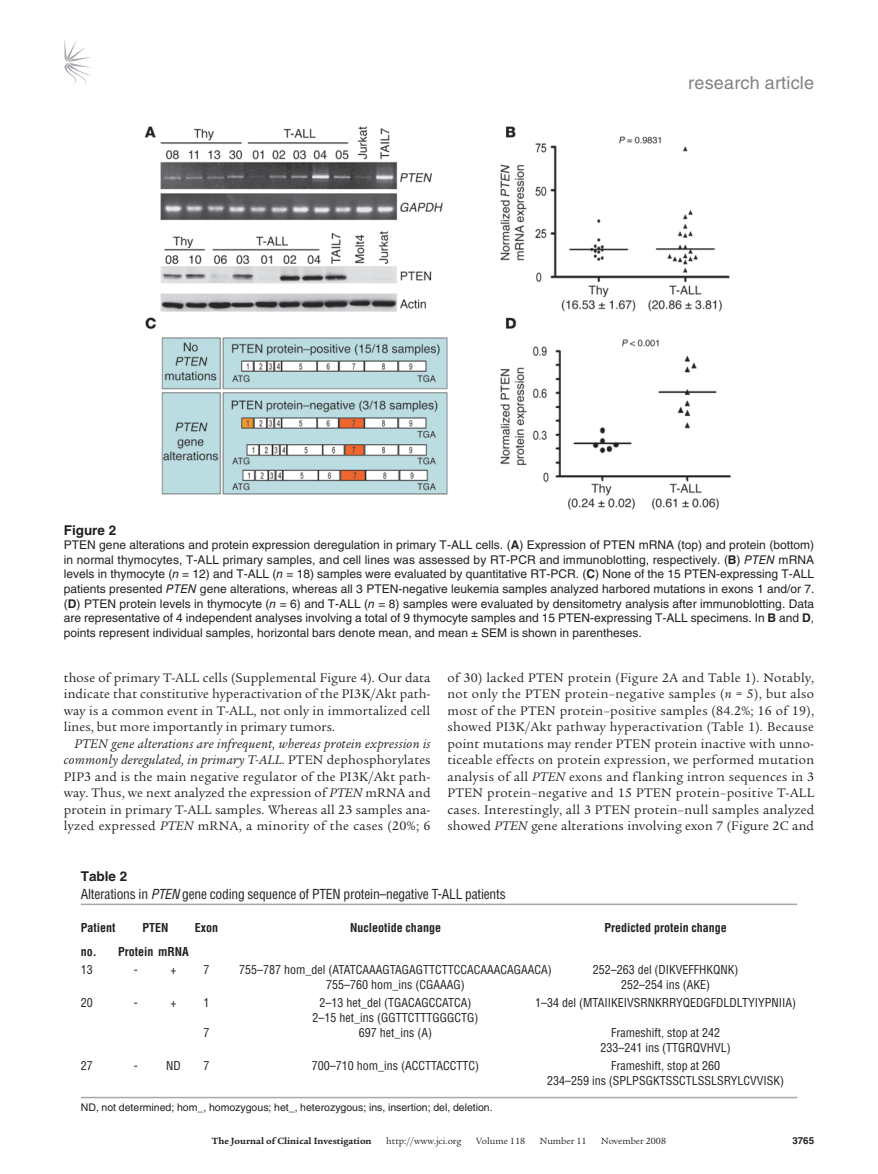
<style>
.page{position:relative;width:878px;height:1174px;background:#fff}
.page>*{position:absolute;margin:0;border:0;box-sizing:border-box;transform-origin:0 0}
.t1{font:18px "Helvetica LT Std";letter-spacing:.01em;color:#808285}
.t2{font:13.5px/16.5px "Legacy Serif Std";letter-spacing:.015em;color:#231f20;text-align:justify}
.t3{font:condensed 13.5px/18px "Helvetica LT Std";letter-spacing:-.015em;color:#231f20}
.t4{font:700 13.5px "Helvetica LT Std";color:#231f20}
.t5{font:12px/14.7px "Helvetica LT Std";color:#231f20;text-align:justify}
.t6{font:condensed 12px/15px "Helvetica LT Std";color:#231f20;text-align:center}
.t7{font:700 condensed 12px "Helvetica LT Std";color:#231f20}
.t8{font:10.5px "Helvetica LT Std";color:#231f20}
.t9{font:9.75px "Legacy Serif Std";color:#231f20}
.t10{font:700 9.75px "Legacy Serif Std";color:#231f20}
.t11{font:700 9.75px "Helvetica LT Std";color:#231f20}
.s1{font-weight:700}
.s2{font-style:italic}
.s3{font-weight:700;font-stretch:normal}
</style>
<div class="page">
<svg style="left:64px;top:39px;width:27px;height:45px"></svg>
<img style="left:144px;top:126px;width:587px;height:384px">
<hr style="left:81px;top:903px;width:716px;height:2px;background:#a8a9ad">
<hr style="left:81px;top:1096px;width:716px;height:2px;background:#a8a9ad">
<h1 class="t1" style="left:688px;top:72px;width:127px">research article</h1>
<p class="t4" style="left:64px;top:521px;width:54px">Figure 2</p>
<p class="t5" style="left:64px;top:537px;width:752px">PTEN gene alterations and protein expression deregulation in primary T-ALL cells. (<span class="s1">A</span>) Expression of PTEN mRNA (top) and protein (bottom) in normal thymocytes, T-ALL primary samples, and cell lines was assessed by RT-PCR and immunoblotting, respectively. (<span class="s1">B</span>) <span class="s2">PTEN</span> mRNA levels in thymocyte (<span class="s2">n</span> = 12) and T-ALL (<span class="s2">n</span> = 18) samples were evaluated by quantitative RT-PCR. (<span class="s1">C</span>) None of the 15 PTEN-expressing T-ALL patients presented <span class="s2">PTEN</span> gene alterations, whereas all 3 PTEN-negative leukemia samples analyzed harbored mutations in exons 1 and/or 7. (<span class="s1">D</span>) PTEN protein levels in thymocyte (<span class="s2">n</span> = 6) and T-ALL (<span class="s2">n</span> = 8) samples were evaluated by densitometry analysis after immunoblotting. Data are representative of 4 independent analyses involving a total of 9 thymocyte samples and 15 PTEN-expressing T-ALL specimens. In <span class="s1">B</span> and <span class="s1">D</span>, points represent individual samples, horizontal bars denote mean, and mean ± SEM is shown in parentheses.</p>
<p class="t2" style="left:64px;top:669px;width:368px">those of primary T-ALL cells (Supplemental Figure 4). Our data indicate that constitutive hyperactivation of the PI3K/Akt path&shy;way is a common event in T-ALL, not only in immortalized cell lines, but more importantly in primary tumors.</p>
<p class="t2" style="left:64px;top:735px;width:368px;text-indent:11px"><span class="s2">PTEN gene alterations are infrequent, whereas protein expression is commonly deregulated, in primary T-ALL</span>. PTEN dephosphorylates PIP3 and is the main negative regulator of the PI3K/Akt path&shy;way. Thus, we next analyzed the expression of <span class="s2">PTEN</span> mRNA and protein in primary T-ALL samples. Whereas all 23 samples ana&shy;lyzed expressed <span class="s2">PTEN</span> mRNA, a minority of the cases (20%; 6</p>
<p class="t2" style="left:447px;top:669px;width:368px">of 30) lacked PTEN protein (Figure 2A and Table 1). Notably, not only the PTEN protein–negative samples (<span class="s2">n</span> = 5), but also most of the PTEN protein–positive samples (84.2%; 16 of 19), showed PI3K/Akt pathway hyperactivation (Table 1). Because point mutations may render PTEN protein inactive with unno&shy;ticeable effects on protein expression, we performed mutation analysis of all <span class="s2">PTEN</span> exons and flanking intron sequences in 3<br>PTEN protein–negative and 15 PTEN protein–positive T-ALL cases. Interestingly, all 3 PTEN protein–null samples analyzed showed <span class="s2">PTEN</span> gene alterations involving exon 7 (Figure 2C and</p>
<p class="t3" style="left:81px;top:867px;width:426px"><span class="s3">Table 2<br></span>Alterations in <span class="s2">PTEN</span> gene coding sequence of PTEN protein–negative T-ALL patients</p>
<p class="t7" style="left:81px;top:920px;width:36px">Patient</p>
<p class="t7" style="left:142px;top:920px;width:28px">PTEN</p>
<p class="t7" style="left:195px;top:920px;width:25px">Exon</p>
<p class="t7" style="left:350px;top:920px;width:92px">Nucleotide change</p>
<p class="t7" style="left:604px;top:920px;width:124px">Predicted protein change</p>
<p class="t7" style="left:81px;top:944px;width:109px">no. Protein mRNA</p>
<p class="t6" style="left:81px;top:962px;width:13px">13</p>
<p class="t6" style="left:134px;top:962px;width:5px">-</p>
<p class="t6" style="left:170px;top:962px;width:7px">+</p>
<p class="t6" style="left:203px;top:962px;width:7px">7</p>
<p class="t6" style="left:239px;top:962px;width:314px">755–787 hom_del (ATATCAAAGTAGAGTTCTTCCACAAACAGAACA)</p>
<p class="t6" style="left:592px;top:962px;width:147px">252–263 del (DIKVEFFHKQNK)</p>
<p class="t6" style="left:326px;top:977px;width:140px">755–760 hom_ins (CGAAAG)</p>
<p class="t6" style="left:621px;top:977px;width:91px">252–254 ins (AKE)</p>
<p class="t6" style="left:81px;top:995px;width:13px">20</p>
<p class="t6" style="left:134px;top:995px;width:5px">-</p>
<p class="t6" style="left:170px;top:995px;width:7px">+</p>
<p class="t6" style="left:203px;top:995px;width:7px">1</p>
<p class="t6" style="left:319px;top:995px;width:153px">2–13 het_del (TGACAGCCATCA)</p>
<p class="t6" style="left:535px;top:995px;width:262px">1–34 del (MTAIIKEIVSRNKRRYQEDGFDLDLTYIYPNIIA)</p>
<p class="t6" style="left:312px;top:1010px;width:167px">2–15 het_ins (GGTTCTTTGGGCTG)</p>
<p class="t6" style="left:203px;top:1025px;width:7px">7</p>
<p class="t6" style="left:359px;top:1025px;width:75px">697 het_ins (A)</p>
<p class="t6" style="left:600px;top:1025px;width:132px">Frameshift, stop at 242<br>233–241 ins (TTGRQVHVL)</p>
<p class="t6" style="left:81px;top:1058px;width:13px">27</p>
<p class="t6" style="left:134px;top:1058px;width:48px">- ND</p>
<p class="t6" style="left:203px;top:1058px;width:7px">7</p>
<p class="t6" style="left:312px;top:1058px;width:169px">700–710 hom_ins (ACCTTACCTTC)</p>
<p class="t6" style="left:547px;top:1058px;width:238px">Frameshift, stop at 260<br>234–259 ins (SPLPSGKTSSCTLSSLSRYLCVVISK)</p>
<p class="t8" style="left:81px;top:1101px;width:413px">ND, not determined; hom_, homozygous; het_, heterozygous; ins, insertion; del, deletion.</p>
<p class="t10" style="left:212px;top:1135px;width:161px">The Journal of Clinical Investigation</p>
<p class="t9" style="left:386px;top:1135px;width:77px">http://www.jci.org</p>
<p class="t9" style="left:476px;top:1135px;width:50px">Volume 118</p>
<p class="t9" style="left:540px;top:1135px;width:48px">Number 11</p>
<p class="t9" style="left:601px;top:1135px;width:66px">November 2008</p>
<p class="t11" style="left:792px;top:1134px;width:23px">3765</p>
</div>
